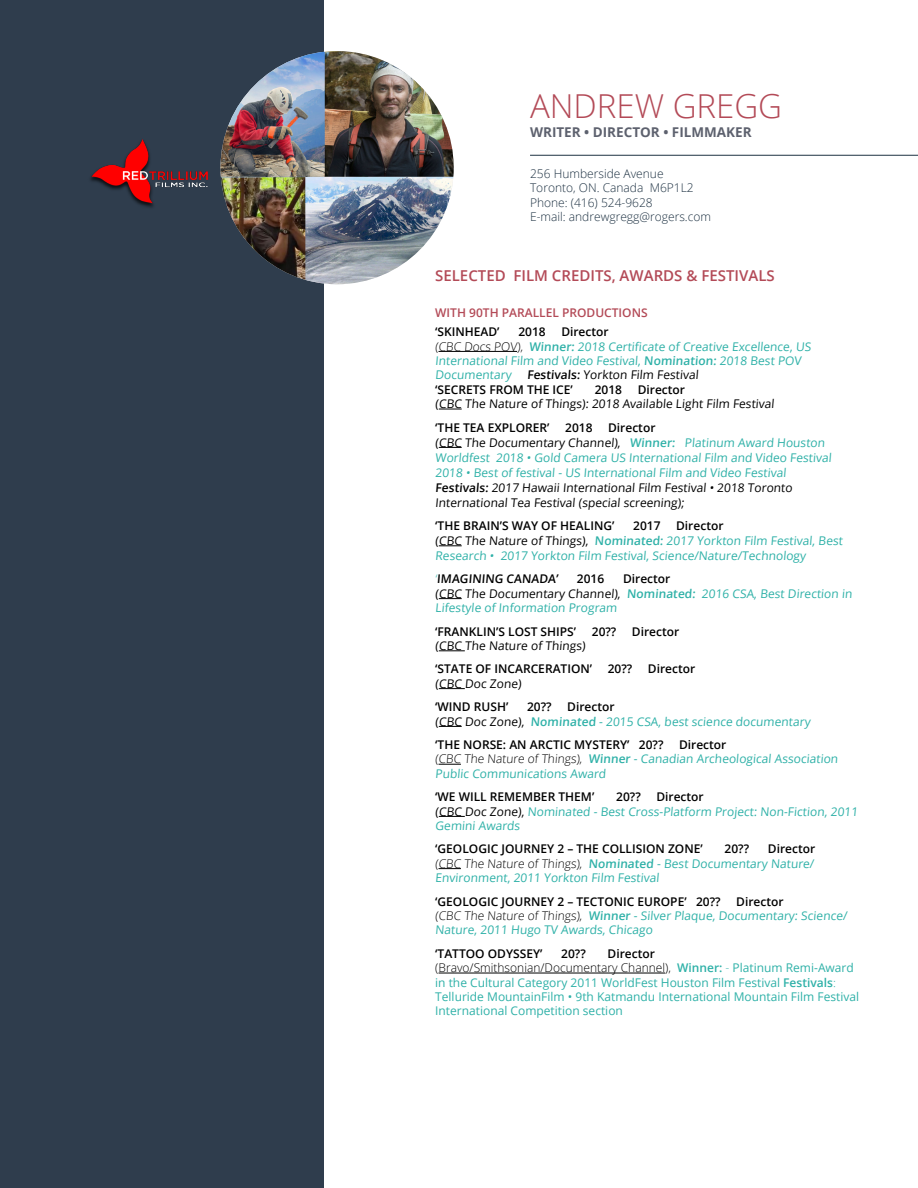
<style>
.page{position:relative;width:918px;height:1188px;background:#fff}
.page>*{position:absolute;margin:0;border:0;box-sizing:border-box;transform-origin:0 0}
.t1{font:300 33px "Open Sans";color:#b34a57}
.t2{font:600 15px "Open Sans";color:#b34a57}
.t3{font:700 13.5px "Open Sans";color:#5d616e}
.t4{font:12px/14.4px "Open Sans";color:#2fb1a8}
.t5{font:600 12px/14.4px "Open Sans";color:#000}
.t6{font:300 12px/14.4px "Open Sans";color:#1d3142}
.t7{font:12px "Open Sans";color:#000}
.t8{font:600 12px "Open Sans";color:#b34a57}
.s1{font-weight:600;color:#000}
.s2{font-weight:300;color:#000}
.s3{font-weight:600}
.s4{font-weight:400}
.s5{color:#000}
.s6{font-weight:300;color:#2fb1a8}
.s7{font-weight:300}
</style>
<div class="page">
<div style="left:0;top:0;width:324px;height:1188px;background:#2f3d4d"></div>
<img style="left:220px;top:51px;width:234px;height:233px;border-radius:117px">
<img style="left:90px;top:139px;width:118px;height:69px">
<hr style="left:439px;top:351px;width:78px;height:1px;background:#000">
<svg style="left:439px;top:409px;width:23px;height:1px"></svg>
<svg style="left:439px;top:447px;width:23px;height:1px"></svg>
<svg style="left:439px;top:546px;width:23px;height:1px"></svg>
<svg style="left:439px;top:598px;width:23px;height:1px"></svg>
<svg style="left:439px;top:651px;width:26px;height:1px"></svg>
<svg style="left:439px;top:688px;width:26px;height:1px"></svg>
<svg style="left:439px;top:726px;width:23px;height:1px"></svg>
<svg style="left:439px;top:764px;width:22px;height:1px"></svg>
<svg style="left:439px;top:816px;width:26px;height:1px"></svg>
<svg style="left:439px;top:868px;width:22px;height:1px"></svg>
<hr style="left:439px;top:973px;width:226px;height:1px;background:#000">
<hr style="left:530px;top:155px;width:388px;height:1px;background:#1d3142">
<h1 class="t1" style="left:530px;top:84px;width:254px">ANDREW GREGG</h1>
<p class="t3" style="left:530px;top:123px;width:223px">WRITER • DIRECTOR • FILMMAKER</p>
<p class="t6" style="left:530px;top:166px;width:183px">256 Humberside Avenue<br>Toronto, ON. Canada M6P1L2<br>Phone: (416) 524-9628<br>E-mail: andrewgregg@rogers.com</p>
<p class="t2" style="left:435px;top:265px;width:341px">SELECTED FILM CREDITS, AWARDS &amp; FESTIVALS</p>
<p class="t8" style="left:435px;top:305px;width:214px">WITH 90TH PARALLEL PRODUCTIONS</p>
<p class="t5" style="left:435px;top:324px;width:66px">‘SKINHEAD’</p>
<p class="t5" style="left:518px;top:324px;width:29px">2018</p>
<p class="t4" style="left:435px;top:324px;width:379px;text-indent:126px"><span class="s1">Director<br></span><span class="s2">(CBC Docs POV),</span> <span class="s3">Winner:</span> 2018 Certificate of Creative Excellence, US International Film and Video Festival, <span class="s3">Nomination:</span> 2018 Best POV Documentary</p>
<p class="t5" style="left:435px;top:368px;width:266px;text-indent:92px">Festivals: <span class="s4">Yorkton Film Festival </span>‘SECRETS FROM THE ICE’</p>
<p class="t5" style="left:595px;top:382px;width:29px">2018</p>
<p class="t5" style="left:638px;top:382px;width:49px">Director</p>
<p class="t7" style="left:435px;top:396px;width:342px">(CBC The Nature of Things): 2018 Available Light Film Festival</p>
<p class="t5" style="left:435px;top:420px;width:116px">‘THE TEA EXPLORER’</p>
<p class="t5" style="left:565px;top:420px;width:29px">2018</p>
<p class="t4" style="left:435px;top:419px;width:399px;line-height:15px;text-indent:173px"><span class="s1">Director<br></span><span class="s5">(CBC The Documentary Channel),</span> <span class="s3">Winner:</span> Platinum Award Houston Worldfest 2018 • Gold Camera US International Film and Video Festival 2018 • Best of festival - US International Film and Video Festival <span class="s1">Festivals:</span> <span class="s5">2017 Hawaii International Film Festival • 2018 Toronto International Tea Festival (special screening);</span></p>
<p class="t5" style="left:435px;top:518px;width:181px">‘THE BRAIN’S WAY OF HEALING’</p>
<p class="t5" style="left:633px;top:518px;width:29px">2017</p>
<p class="t4" style="left:435px;top:518px;width:410px;line-height:15px;text-indent:241px"><span class="s1">Director<br></span><span class="s5">(CBC The Nature of Things),</span> <span class="s3">Nominated:</span> 2017 Yorkton Film Festival, Best<br>Research • 2017 Yorkton Film Festival, Science/Nature/Technology</p>
<p class="t5" style="left:435px;top:572px;width:126px"><span class="s6">‘</span>IMAGINING CANADA’</p>
<p class="t5" style="left:577px;top:572px;width:29px">2016</p>
<p class="t4" style="left:435px;top:571px;width:420px;text-indent:188px"><span class="s1">Director<br></span><span class="s5">(CBC The Documentary Channel),</span> <span class="s3">Nominated:</span> 2016 CSA, Best Direction in<br>Lifestyle of Information Program</p>
<p class="t5" style="left:435px;top:624px;width:142px">‘FRANKLIN’S LOST SHIPS’</p>
<p class="t5" style="left:592px;top:624px;width:26px">20??</p>
<p class="t5" style="left:632px;top:624px;width:49px">Director</p>
<p class="t7" style="left:435px;top:637px;width:153px">(CBC The Nature of Things)</p>
<p class="t5" style="left:435px;top:662px;width:158px">‘STATE OF INCARCERATION’</p>
<p class="t5" style="left:608px;top:662px;width:26px">20??</p>
<p class="t5" style="left:648px;top:662px;width:49px">Director</p>
<p class="t7" style="left:435px;top:675px;width:89px">(CBC Doc Zone)</p>
<p class="t5" style="left:435px;top:699px;width:75px">‘WIND RUSH’</p>
<p class="t5" style="left:527px;top:699px;width:26px">20??</p>
<p class="t4" style="left:435px;top:699px;width:377px;text-indent:132px"><span class="s1">Director<br></span><span class="s5">(CBC Doc Zone),</span> <span class="s3">Nominated</span> - 2015 CSA, best science documentary</p>
<p class="t5" style="left:435px;top:737px;width:230px">‘THE NORSE: AN ARCTIC MYSTERY’ 20??</p>
<p class="t4" style="left:435px;top:737px;width:406px;text-indent:244px"><span class="s1">Director<br></span><span class="s2">(CBC The Nature of Things),</span> <span class="s3">Winner</span> - Canadian Archeological Association<br>Public Communications Award</p>
<p class="t5" style="left:435px;top:789px;width:161px">‘WE WILL REMEMBER THEM’</p>
<p class="t5" style="left:616px;top:789px;width:26px">20??</p>
<p class="t4" style="left:435px;top:789px;width:426px;text-indent:221px"><span class="s1">Director<br></span><span class="s5">(CBC Doc Zone),</span> Nominated - Best Cross-Platform Project: Non-Fiction, 2011<br>Gemini Awards</p>
<p class="t5" style="left:435px;top:842px;width:269px">‘GEOLOGIC JOURNEY 2 – THE COLLISION ZONE’</p>
<p class="t5" style="left:725px;top:842px;width:26px">20??</p>
<p class="t4" style="left:435px;top:841px;width:382px;text-align:justify;text-indent:333px"><span class="s1">Director </span><span class="s2">(CBC The Nature of Things),</span> <span class="s3">Nominated</span> - Best Documentary Nature/ Environment, 2011 Yorkton Film Festival</p>
<p class="t5" style="left:435px;top:894px;width:287px">‘GEOLOGIC JOURNEY 2 – TECTONIC EUROPE’ 20??</p>
<p class="t4" style="left:435px;top:894px;width:415px;text-indent:301px"><span class="s1">Director<br></span><span class="s2">(CBC The Nature of Things),</span> <span class="s3">Winner</span> - Silver Plaque, Documentary: Science/<br>Nature, 2011 Hugo TV Awards, Chicago</p>
<p class="t5" style="left:435px;top:946px;width:109px">‘TATTOO ODYSSEY’</p>
<p class="t5" style="left:561px;top:946px;width:26px">20??</p>
<p class="t4" style="left:435px;top:946px;width:425px;text-indent:172px"><span class="s1">Director<br></span><span class="s2">(Bravo/Smithsonian/Documentary Channel),</span> <span class="s3">Winner:</span> <span class="s7">-</span> Platinum Remi-Award in the Cultural Category 2011 WorldFest Houston Film Festival <span class="s3">Festivals</span><span class="s7">:<br></span>Telluride MountainFilm • 9th Katmandu International Mountain Film Festival International Competition section</p>
</div>
